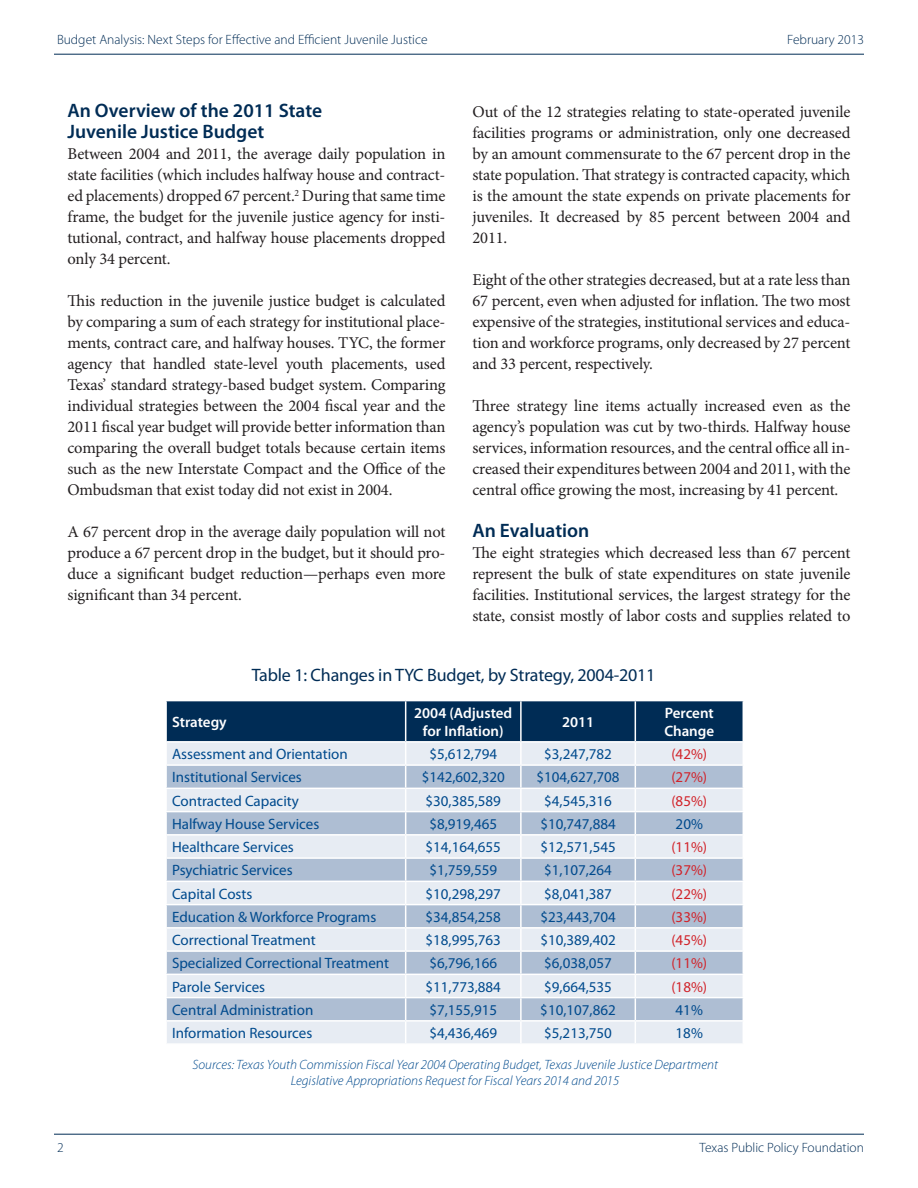
<style>
.page{position:relative;width:918px;height:1188px;background:#fff}
.page>*{position:absolute;margin:0;border:0;box-sizing:border-box;transform-origin:0 0}
.t1{font:600 19.5px/21px "Myriad Pro";color:#002c55}
.t2{font:18px "Myriad Pro";letter-spacing:-.01em;color:#002c55}
.t3{font:16.5px/21px "Minion Pro";letter-spacing:-.01em;color:#231f20;text-align:justify}
.t4{font:15px "Myriad Pro";color:#004a8d}
.t5{font:600 15px/18px "Myriad Pro";color:#fff;text-align:center}
.t6{font:15px "Myriad Pro";color:#d1232a}
.t7{font:italic 300 13.5px/16.5px "Myriad Pro";color:#004a8d;text-align:center}
.t8{font:300 13.5px "Myriad Pro";color:#002c55}
</style>
<div class="page">
<hr style="left:54px;top:54px;width:810px;height:1px;background:#002c55">
<hr style="left:54px;top:1134px;width:810px;height:1px;background:#002c55">
<svg style="left:166px;top:701px;width:578px;height:342px;background:#b8c5d5"></svg>
<p class="t8" style="left:57px;top:31px;width:372px">Budget Analysis: Next Steps for Effective and Efficient Juvenile Justice</p>
<p class="t8" style="left:787px;top:31px;width:78px">February 2013</p>
<p class="t1" style="left:68px;top:99px;width:256px">An Overview of the 2011 State<br>Juvenile Justice Budget</p>
<p class="t3" style="left:68px;top:143px;width:380px">Between 2004 and 2011, the average daily population in state facilities (which includes halfway house and contract&shy;ed placements) dropped 67 percent.<sup>2</sup> During that same time frame, the budget for the juvenile justice agency for insti&shy;tutional, contract, and halfway house placements dropped only 34 percent.</p>
<p class="t3" style="left:68px;top:290px;width:380px">This reduction in the juvenile justice budget is calculated by comparing a sum of each strategy for institutional place&shy;ments, contract care, and halfway houses. TYC, the former agency that handled state-level youth placements, used Texas’ standard strategy-based budget system. Comparing individual strategies between the 2004 fiscal year and the 2011 fiscal year budget will provide better information than comparing the overall budget totals because certain items such as the new Interstate Compact and the Office of the Ombudsman that exist today did not exist in 2004.</p>
<p class="t3" style="left:68px;top:521px;width:380px">A 67 percent drop in the average daily population will not produce a 67 percent drop in the budget, but it should pro&shy;duce a significant budget reduction—perhaps even more significant than 34 percent.</p>
<p class="t3" style="left:472px;top:101px;width:380px">Out of the 12 strategies relating to state-operated juvenile facilities programs or administration, only one decreased by an amount commensurate to the 67 percent drop in the state population. That strategy is contracted capacity, which is the amount the state expends on private placements for juveniles. It decreased by 85 percent between 2004 and 2011.</p>
<p class="t3" style="left:472px;top:269px;width:379px">Eight of the other strategies decreased, but at a rate less than 67 percent, even when adjusted for inflation. The two most expensive of the strategies, institutional services and educa&shy;tion and workforce programs, only decreased by 27 percent and 33 percent, respectively.</p>
<p class="t3" style="left:472px;top:395px;width:380px">Three strategy line items actually increased even as the agency’s population was cut by two-thirds. Halfway house services, information resources, and the central office all in&shy;creased their expenditures between 2004 and 2011, with the central office growing the most, increasing by 41 percent.</p>
<p class="t1" style="left:472px;top:519px;width:118px">An Evaluation</p>
<p class="t3" style="left:472px;top:542px;width:380px">The eight strategies which decreased less than 67 percent represent the bulk of state expenditures on state juvenile facilities. Institutional services, the largest strategy for the state, consist mostly of labor costs and supplies related to</p>
<p class="t2" style="left:252px;top:664px;width:405px">Table 1: Changes in TYC Budget, by Strategy, 2004-2011</p>
<p class="t5" style="left:172px;top:712px;width:56px">Strategy</p>
<p class="t5" style="left:414px;top:703px;width:100px">2004 (Adjusted for Inflation)</p>
<p class="t5" style="left:562px;top:712px;width:34px">2011</p>
<p class="t5" style="left:664px;top:703px;width:51px;text-align:left">Percent<br>Change</p>
<p class="t4" style="left:172px;top:745px;width:177px">Assessment and Orientation</p>
<p class="t4" style="left:429px;top:745px;width:69px">$5,612,794</p>
<p class="t4" style="left:544px;top:745px;width:69px">$3,247,782</p>
<p class="t6" style="left:671px;top:745px;width:37px">(42%)</p>
<p class="t4" style="left:172px;top:768px;width:131px">Institutional Services</p>
<p class="t4" style="left:422px;top:768px;width:85px">$142,602,320</p>
<p class="t4" style="left:537px;top:768px;width:85px">$104,627,708</p>
<p class="t6" style="left:671px;top:768px;width:37px">(27%)</p>
<p class="t4" style="left:172px;top:791px;width:128px">Contracted Capacity</p>
<p class="t4" style="left:426px;top:791px;width:77px">$30,385,589</p>
<p class="t4" style="left:544px;top:791px;width:69px">$4,545,316</p>
<p class="t6" style="left:671px;top:791px;width:37px">(85%)</p>
<p class="t4" style="left:172px;top:815px;width:149px">Halfway House Services</p>
<p class="t4" style="left:429px;top:815px;width:69px">$8,919,465</p>
<p class="t4" style="left:540px;top:815px;width:77px">$10,747,884</p>
<p class="t4" style="left:676px;top:815px;width:29px">20%</p>
<p class="t4" style="left:172px;top:838px;width:123px">Healthcare Services</p>
<p class="t4" style="left:426px;top:838px;width:77px">$14,164,655</p>
<p class="t4" style="left:540px;top:838px;width:77px">$12,571,545</p>
<p class="t6" style="left:671px;top:838px;width:37px">(11%)</p>
<p class="t4" style="left:172px;top:861px;width:122px">Psychiatric Services</p>
<p class="t4" style="left:429px;top:861px;width:69px">$1,759,559</p>
<p class="t4" style="left:544px;top:861px;width:69px">$1,107,264</p>
<p class="t6" style="left:671px;top:861px;width:37px">(37%)</p>
<p class="t4" style="left:172px;top:884px;width:82px">Capital Costs</p>
<p class="t4" style="left:426px;top:884px;width:77px">$10,298,297</p>
<p class="t4" style="left:544px;top:884px;width:69px">$8,041,387</p>
<p class="t6" style="left:671px;top:884px;width:37px">(22%)</p>
<p class="t4" style="left:172px;top:908px;width:206px">Education &amp; Workforce Programs</p>
<p class="t4" style="left:426px;top:908px;width:77px">$34,854,258</p>
<p class="t4" style="left:540px;top:908px;width:77px">$23,443,704</p>
<p class="t6" style="left:671px;top:908px;width:37px">(33%)</p>
<p class="t4" style="left:172px;top:931px;width:145px">Correctional Treatment</p>
<p class="t4" style="left:426px;top:931px;width:77px">$18,995,763</p>
<p class="t4" style="left:540px;top:931px;width:77px">$10,389,402</p>
<p class="t6" style="left:671px;top:931px;width:37px">(45%)</p>
<p class="t4" style="left:172px;top:954px;width:219px">Specialized Correctional Treatment</p>
<p class="t4" style="left:429px;top:954px;width:69px">$6,796,166</p>
<p class="t4" style="left:544px;top:954px;width:69px">$6,038,057</p>
<p class="t6" style="left:671px;top:954px;width:37px">(11%)</p>
<p class="t4" style="left:172px;top:977px;width:95px">Parole Services</p>
<p class="t4" style="left:426px;top:977px;width:77px">$11,773,884</p>
<p class="t4" style="left:544px;top:977px;width:69px">$9,664,535</p>
<p class="t6" style="left:671px;top:977px;width:37px">(18%)</p>
<p class="t4" style="left:172px;top:1001px;width:143px">Central Administration</p>
<p class="t4" style="left:429px;top:1001px;width:69px">$7,155,915</p>
<p class="t4" style="left:540px;top:1001px;width:77px">$10,107,862</p>
<p class="t4" style="left:676px;top:1001px;width:29px">41%</p>
<p class="t4" style="left:172px;top:1024px;width:142px">Information Resources</p>
<p class="t4" style="left:429px;top:1024px;width:69px">$4,436,469</p>
<p class="t4" style="left:544px;top:1024px;width:69px">$5,213,750</p>
<p class="t4" style="left:676px;top:1024px;width:29px">18%</p>
<p class="t7" style="left:192px;top:1056px;width:527px">Sources: Texas Youth Commission Fiscal Year 2004 Operating Budget, Texas Juvenile Justice Department<br>Legislative Appropriations Request for Fiscal Years 2014 and 2015</p>
<p class="t8" style="left:57px;top:1139px;width:8px">2</p>
<p class="t8" style="left:700px;top:1139px;width:166px">Texas Public Policy Foundation</p>
</div>
